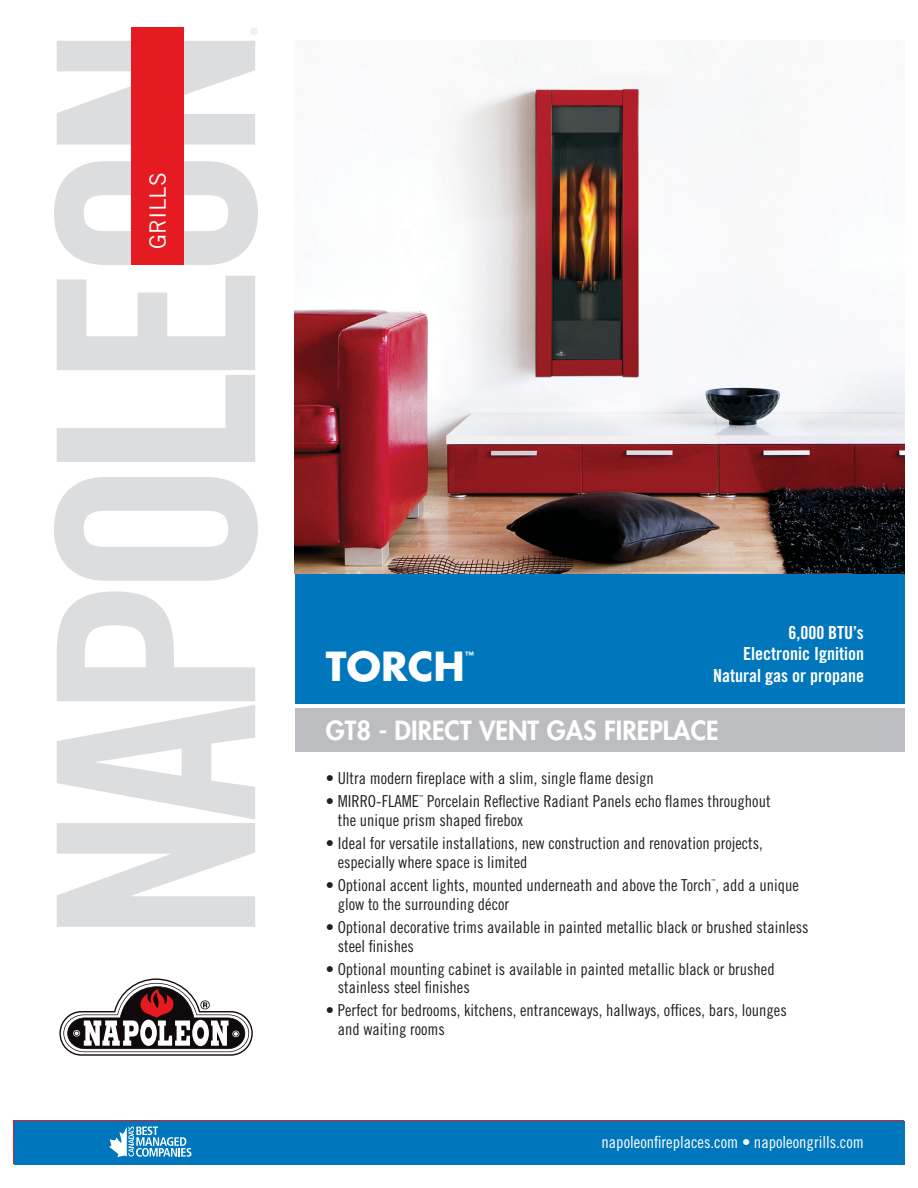
<style>
.page{position:relative;width:918px;height:1188px;background:#fff}
.page>*{position:absolute;margin:0;border:0;box-sizing:border-box;transform-origin:0 0}
.t1{font:700 39px "Futura Std";color:#fff}
.t2{font:800 25.65px "Futura Std";color:#fff}
.t3{font:22.5px "Trade Gothic LT Std";color:#fff}
.t4{font:18px/21.6px "Trade Gothic LT Std Bd Cn 20";color:#fff;text-align:right}
.t5{font:16.65px "Trade Gothic LT Std Cn 18";color:#fff}
.t6{font:16.5px/18.8px "Trade Gothic LT Std Cn 18";color:#231f20}
.t7{font:700 9.75px "Futura Std";color:#fff}
.t8{font:9.3px "Trade Gothic LT Std";color:#dcdddf}
.t9{font:4.2px "Trade Gothic LT Std Cn 18";color:#231f20}
</style>
<div class="page">
<svg style="left:57px;top:591px;width:198px;height:336px"></svg>
<svg style="left:54px;top:477px;width:204px;height:104px"></svg>
<svg style="left:57px;top:276px;width:198px;height:186px"></svg>
<svg style="left:54px;top:161px;width:204px;height:104px"></svg>
<svg style="left:57px;top:41px;width:198px;height:104px"></svg>
<div style="left:131px;top:27px;width:53px;height:238px;background:#e51b21"></div>
<div style="left:295px;top:708px;width:609px;height:44px;background:#bcbdc0"></div>
<div style="left:14px;top:1120px;width:890px;height:44px;background:#e51b21"></div>
<div style="left:295px;top:574px;width:609px;height:130px;background:#0077bd"></div>
<div style="left:14px;top:1121px;width:891px;height:44px;background:#0077bd"></div>
<img style="left:295px;top:66px;width:609px;height:508px">
<svg style="left:59px;top:978px;width:194px;height:78px"></svg>
<svg style="left:109px;top:1126px;width:82px;height:31px"></svg>
<h3 class="t3" style="left:144px;top:249px;width:78px;rotate:-90deg">GRILLS</h3>
<p class="t8" style="left:249px;top:35px;width:9px;rotate:-90deg">®</p>
<h1 class="t1" style="left:326px;top:640px;width:140px">TORCH</h1>
<p class="t7" style="left:465px;top:649px;width:11px">™</p>
<p class="t4" style="left:743px;top:621px;width:122px">6,000 BTU’s<br>Electronic Ignition</p>
<p class="t4" style="left:713px;top:664px;width:152px">Natural gas or propane</p>
<h2 class="t2" style="left:326px;top:715px;width:394px">GT8 - DIRECT VENT GAS FIREPLACE</h2>
<p class="t6" style="left:326px;top:769px;width:330px">• Ultra modern fireplace with a slim, single flame design</p>
<p class="t6" style="left:326px;top:792px;width:95px">• MIRRO-FLAME</p>
<p class="t9" style="left:419px;top:794px;width:6px">™</p>
<p class="t6" style="left:338px;top:792px;width:434px;text-indent:89px">Porcelain Reflective Radiant Panels echo flames throughout the unique prism shaped firebox</p>
<p class="t6" style="left:338px;top:834px;width:427px;text-indent:-12px">• Ideal for versatile installations, new construction and renovation projects, especially where space is limited</p>
<p class="t6" style="left:326px;top:876px;width:475px">• Optional accent lights, mounted underneath and above the Torch , add a unique</p>
<p class="t9" style="left:712px;top:878px;width:6px">™</p>
<p class="t6" style="left:338px;top:894px;width:173px">glow to the surrounding décor</p>
<p class="t6" style="left:338px;top:917px;width:472px;text-indent:-12px">• Optional decorative trims available in painted metallic black or brushed stainless steel finishes</p>
<p class="t6" style="left:338px;top:959px;width:438px;text-indent:-12px">• Optional mounting cabinet is available in painted metallic black or brushed stainless steel finishes</p>
<p class="t6" style="left:338px;top:1001px;width:450px;text-indent:-12px">• Perfect for bedrooms, kitchens, entranceways, hallways, offices, bars, lounges and waiting rooms</p>
<p class="t5" style="left:602px;top:1133px;width:264px">napoleonfireplaces.com • napoleongrills.com</p>
</div>
